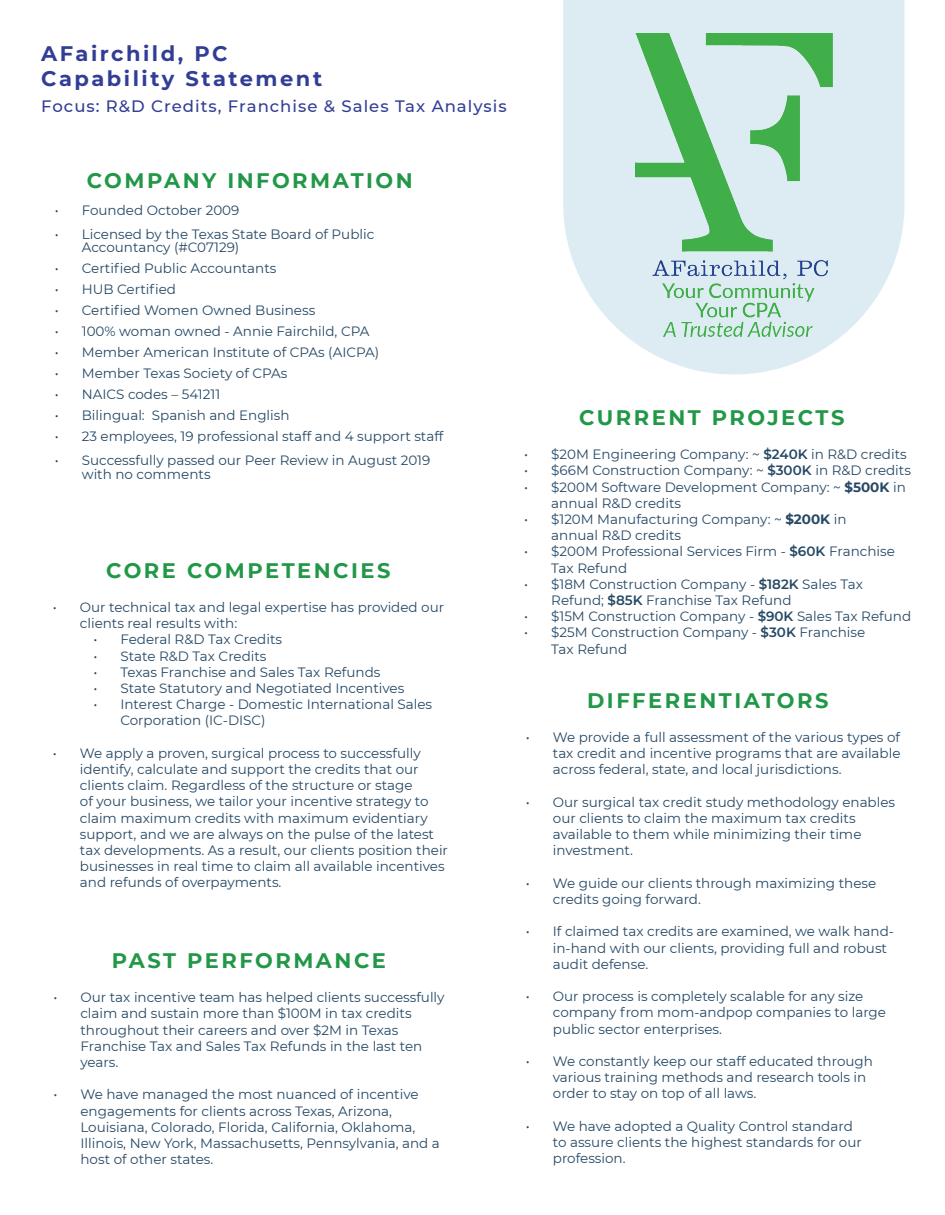
<style>
.page{position:relative;width:945px;height:1215px;background:#fff}
.page>*{position:absolute;margin:0;border:0;box-sizing:border-box;transform-origin:0 0}
.t1{font:700 21px "Montserrat";letter-spacing:.12em;color:#219847}
.t2{font:700 21px "Montserrat";letter-spacing:.12em;color:#323e96}
.t3{font:500 16.5px "Montserrat";letter-spacing:.06em;color:#323e96}
.t4{font:13.5px/16.2px "Montserrat";color:#254865}
.s1{font-weight:600}
.s2{font-weight:700}
</style>
<div class="page">
<svg style="left:563px;top:0;width:342px;height:374px;fill:#ddecf3"></svg>
<img style="left:635px;top:33px;width:197px;height:312px">
<p class="t2" style="left:41px;top:38px;width:188px">AFairchild, PC</p>
<p class="t2" style="left:41px;top:64px;width:282px">Capability Statement</p>
<p class="t3" style="left:41px;top:94px;width:467px">Focus: R&amp;D Credits, Franchise &amp; Sales Tax Analysis</p>
<p class="t1" style="left:87px;top:165px;width:328px">COMPANY INFORMATION</p>
<p class="t4" style="left:55px;top:201px;width:186px">• Founded October 2009</p>
<p class="t4" style="left:82px;top:227px;width:294px;line-height:13.5px;text-indent:-27px">• Licensed by the Texas State Board of Public<br>Accountancy (#C07129)</p>
<p class="t4" style="left:55px;top:260px;width:223px">• Certified Public Accountants</p>
<p class="t4" style="left:55px;top:281px;width:123px">• HUB Certified</p>
<p class="t4" style="left:55px;top:302px;width:262px">• Certified Women Owned Business</p>
<p class="t4" style="left:55px;top:323px;width:316px">• 100% woman owned - Annie Fairchild, CPA</p>
<p class="t4" style="left:55px;top:344px;width:326px">• Member American Institute of CPAs (AICPA)</p>
<p class="t4" style="left:55px;top:365px;width:234px">• Member Texas Society of CPAs</p>
<p class="t4" style="left:55px;top:386px;width:167px">• NAICS codes – 541211</p>
<p class="t4" style="left:55px;top:407px;width:236px">• Bilingual: Spanish and English</p>
<p class="t4" style="left:55px;top:428px;width:390px">• 23 employees, 19 professional staff and 4 support staff</p>
<p class="t4" style="left:82px;top:453px;width:350px;line-height:13.5px;text-indent:-27px">• Successfully passed our Peer Review in August 2019 with no comments</p>
<p class="t1" style="left:106px;top:555px;width:286px">CORE COMPETENCIES</p>
<p class="t4" style="left:80px;top:599px;width:366px;text-indent:-27px">• Our technical tax and legal expertise has provided our clients real results with:</p>
<p class="t4" style="left:93px;top:631px;width:190px">• Federal R&amp;D Tax Credits</p>
<p class="t4" style="left:93px;top:647px;width:175px">• State R&amp;D Tax Credits</p>
<p class="t4" style="left:93px;top:664px;width:289px">• Texas Franchise and Sales Tax Refunds</p>
<p class="t4" style="left:93px;top:680px;width:312px">• State Statutory and Negotiated Incentives</p>
<p class="t4" style="left:120px;top:696px;width:313px;text-indent:-27px">• Interest Charge - Domestic International Sales<br>Corporation (IC-DISC)</p>
<p class="t4" style="left:80px;top:745px;width:370px;text-indent:-27px">• We apply a proven, surgical process to successfully identify, calculate and support the credits that our clients claim. Regardless of the structure or stage<br>of your business, we tailor your incentive strategy to claim maximum credits with maximum evidentiary support, and we are always on the pulse of the latest tax developments. As a result, our clients position their businesses in real time to claim all available incentives and refunds of overpayments.</p>
<p class="t1" style="left:112px;top:945px;width:276px">PAST PERFORMANCE</p>
<p class="t4" style="left:80px;top:989px;width:366px;text-indent:-27px">• Our tax incentive team has helped clients successfully claim and sustain more than $100M in tax credits throughout their careers and over $2M in Texas Franchise Tax and Sales Tax Refunds in the last ten years.</p>
<p class="t4" style="left:80px;top:1086px;width:361px;text-indent:-27px">• We have managed the most nuanced of incentive engagements for clients across Texas, Arizona, Louisiana, Colorado, Florida, California, Oklahoma, Illinois, New York, Massachusetts, Pennsylvania, and a host of other states.</p>
<p class="t1" style="left:579px;top:402px;width:267px">CURRENT PROJECTS</p>
<p class="t4" style="left:524px;top:446px;width:384px">• $20M Engineering Company: ~ <span class="s1">$240K</span> in R&amp;D credits</p>
<p class="t4" style="left:524px;top:462px;width:388px">• $66M Construction Company: ~ <span class="s1">$300K</span> in R&amp;D credits</p>
<p class="t4" style="left:524px;top:478px;width:383px">• $200M Software Development Company: ~ <span class="s2">$500K</span> in</p>
<p class="t4" style="left:551px;top:494px;width:131px">annual R&amp;D credits</p>
<p class="t4" style="left:524px;top:511px;width:324px">• $120M Manufacturing Company: ~ <span class="s2">$200K</span> in</p>
<p class="t4" style="left:551px;top:527px;width:131px">annual R&amp;D credits</p>
<p class="t4" style="left:551px;top:543px;width:345px;text-indent:-27px">• $200M Professional Services Firm - <span class="s1">$60K</span> Franchise<br>Tax Refund</p>
<p class="t4" style="left:524px;top:575px;width:340px">• $18M Construction Company - <span class="s1">$182K</span> Sales Tax</p>
<p class="t4" style="left:551px;top:592px;width:242px">Refund; <span class="s1">$85K</span> Franchise Tax Refund</p>
<p class="t4" style="left:524px;top:608px;width:388px">• $15M Construction Company - <span class="s1">$90K</span> Sales Tax Refund</p>
<p class="t4" style="left:524px;top:624px;width:342px">• $25M Construction Company - <span class="s1">$30K</span> Franchise</p>
<p class="t4" style="left:551px;top:640px;width:77px">Tax Refund</p>
<p class="t1" style="left:587px;top:685px;width:243px">DIFFERENTIATORS</p>
<p class="t4" style="left:553px;top:729px;width:349px;text-align:justify;text-indent:-27px">• We provide a full assessment of the various types of tax credit and incentive programs that are available across federal, state, and local jurisdictions.</p>
<p class="t4" style="left:553px;top:793px;width:344px;text-indent:-27px">• Our surgical tax credit study methodology enables our clients to claim the maximum tax credits available to them while minimizing their time investment.</p>
<p class="t4" style="left:553px;top:874px;width:325px;text-indent:-27px">• We guide our clients through maximizing these credits going forward.</p>
<p class="t4" style="left:553px;top:923px;width:343px;text-indent:-27px">• If claimed tax credits are examined, we walk hand&shy;in-hand with our clients, providing full and robust audit defense.</p>
<p class="t4" style="left:553px;top:988px;width:335px;text-indent:-27px">• Our process is completely scalable for any size company from mom-andpop companies to large public sector enterprises.</p>
<p class="t4" style="left:553px;top:1053px;width:322px;text-indent:-27px">• We constantly keep our staff educated through various training methods and research tools in order to stay on top of all laws.</p>
<p class="t4" style="left:553px;top:1117px;width:311px;text-indent:-27px">• We have adopted a Quality Control standard to assure clients the highest standards for our profession.</p>
</div>
